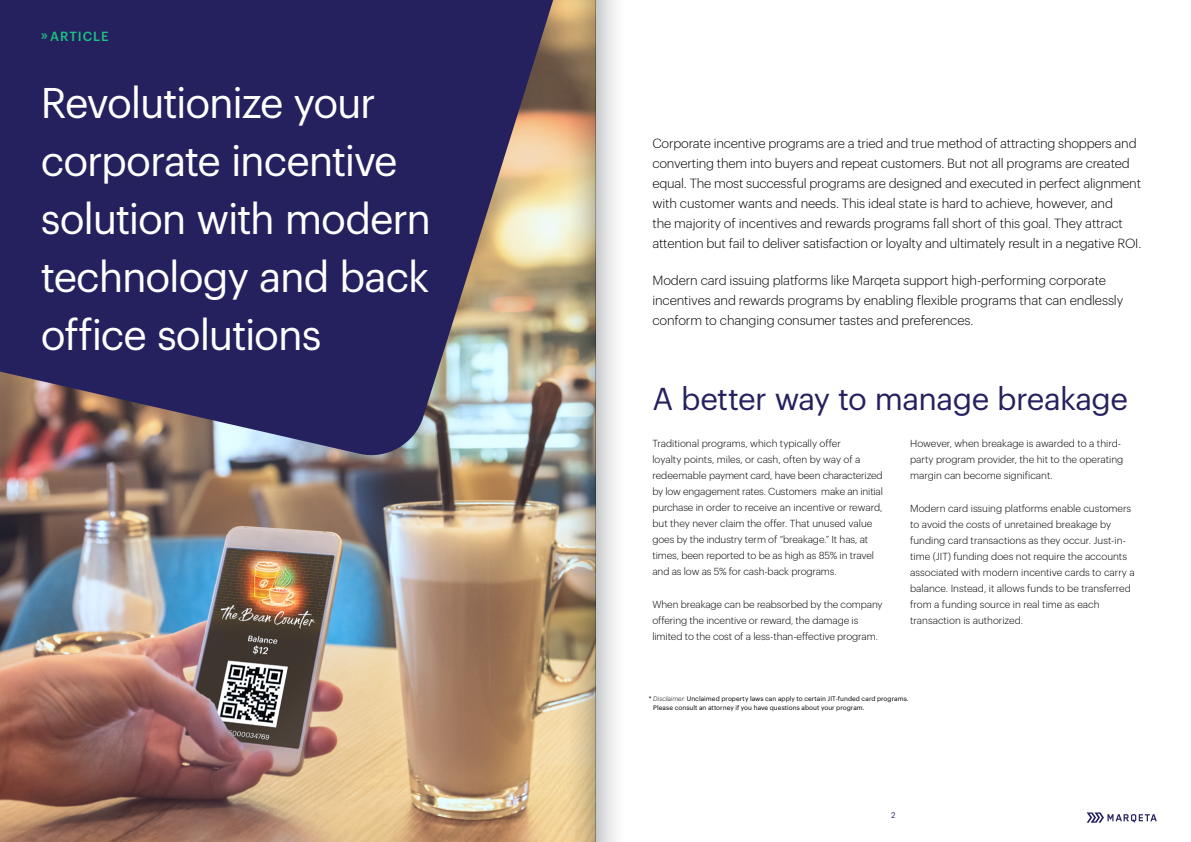
<style>
.page{position:relative;width:1191px;height:842px;background:#fff}
.page>*{position:absolute;margin:0;border:0;box-sizing:border-box;transform-origin:0 0}
.t1{font:42px/58px "Graphik";letter-spacing:-.03em;color:#fff}
.t2{font:31px "Graphik";letter-spacing:-.02em;color:#25215e}
.t3{font:300 13px/20px "Graphik";letter-spacing:-.015em;color:#000}
.t4{font:500 13px "Graphik";letter-spacing:.08em;color:#1cc282}
.t5{font:300 10px/16px "Graphik";color:#000}
.t6{font:8px "Graphik";color:#25215e}
.t7{font:6.5px/9px "Graphik";letter-spacing:.01em;color:#000}
.s1{font-size:15px}
.s2{font-weight:300;font-style:italic}
</style>
<div class="page">
<img style="left:0;top:460px;width:565px;height:382px">
<svg style="left:1086px;top:812px;width:70px;height:11px"></svg>
<svg style="left:0;top:0;width:565px;height:460px;background:#433d69"></svg>
<div style="left:595px;top:0;width:30px;height:842px;background:linear-gradient(to right,#caccce,#fff)"></div>
<img style="left:565px;top:0;width:30px;height:842px">
<h3 class="t4" style="left:41px;top:26px;width:69px"><span class="s1">»</span>ARTICLE</h3>
<h1 class="t1" style="left:41px;top:70px;width:392px">Revolutionize your corporate incentive solution with modern technology and back office solutions</h1>
<p class="t3" style="left:652px;top:132px;width:490px">Corporate incentive programs are a tried and true method of attracting shoppers and converting them into buyers and repeat customers. But not all programs are created equal. The most successful programs are designed and executed in perfect alignment with customer wants and needs. This ideal state is hard to achieve, however, and<br>the majority of incentives and rewards programs fall short of this goal. They attract attention but fail to deliver satisfaction or loyalty and ultimately result in a negative ROI.</p>
<h3 class="t3" style="left:652px;top:269px;width:472px">Modern card issuing platforms like Marqeta support high-performing corporate incentives and rewards programs by enabling flexible programs that can endlessly conform to changing consumer tastes and preferences.</h3>
<h2 class="t2" style="left:652px;top:375px;width:477px">A better way to manage breakage</h2>
<p class="t5" style="left:652px;top:435px;width:232px">Traditional programs, which typically offer<br>loyalty points, miles, or cash, often by way of a redeemable payment card, have been characterized by low engagement rates. Customers make an initial purchase in order to receive an incentive or reward, but they never claim the offer. That unused value goes by the industry term of “breakage.” It has, at times, been reported to be as high as 85% in travel and as low as 5% for cash-back programs.</p>
<p class="t5" style="left:652px;top:596px;width:232px">When breakage can be reabsorbed by the company offering the incentive or reward, the damage is limited to the cost of a less-than-effective program.</p>
<p class="t5" style="left:910px;top:435px;width:215px">However, when breakage is awarded to a third&shy;party program provider, the hit to the operating margin can become significant.</p>
<p class="t5" style="left:910px;top:500px;width:226px">Modern card issuing platforms enable customers to avoid the costs of unretained breakage by funding card transactions as they occur. Just-in&shy;time (JIT) funding does not require the accounts associated with modern incentive cards to carry a balance. Instead, it allows funds to be transferred from a funding source in real time as each transaction is authorized.</p>
<p class="t7" style="left:653px;top:694px;width:257px;text-indent:-4px">* <span class="s2">Disclaimer:</span> Unclaimed property laws can apply to certain JIT-funded card programs.<br>Please consult an attorney if you have questions about your program.</p>
<p class="t6" style="left:891px;top:809px;width:6px">2</p>
</div>
